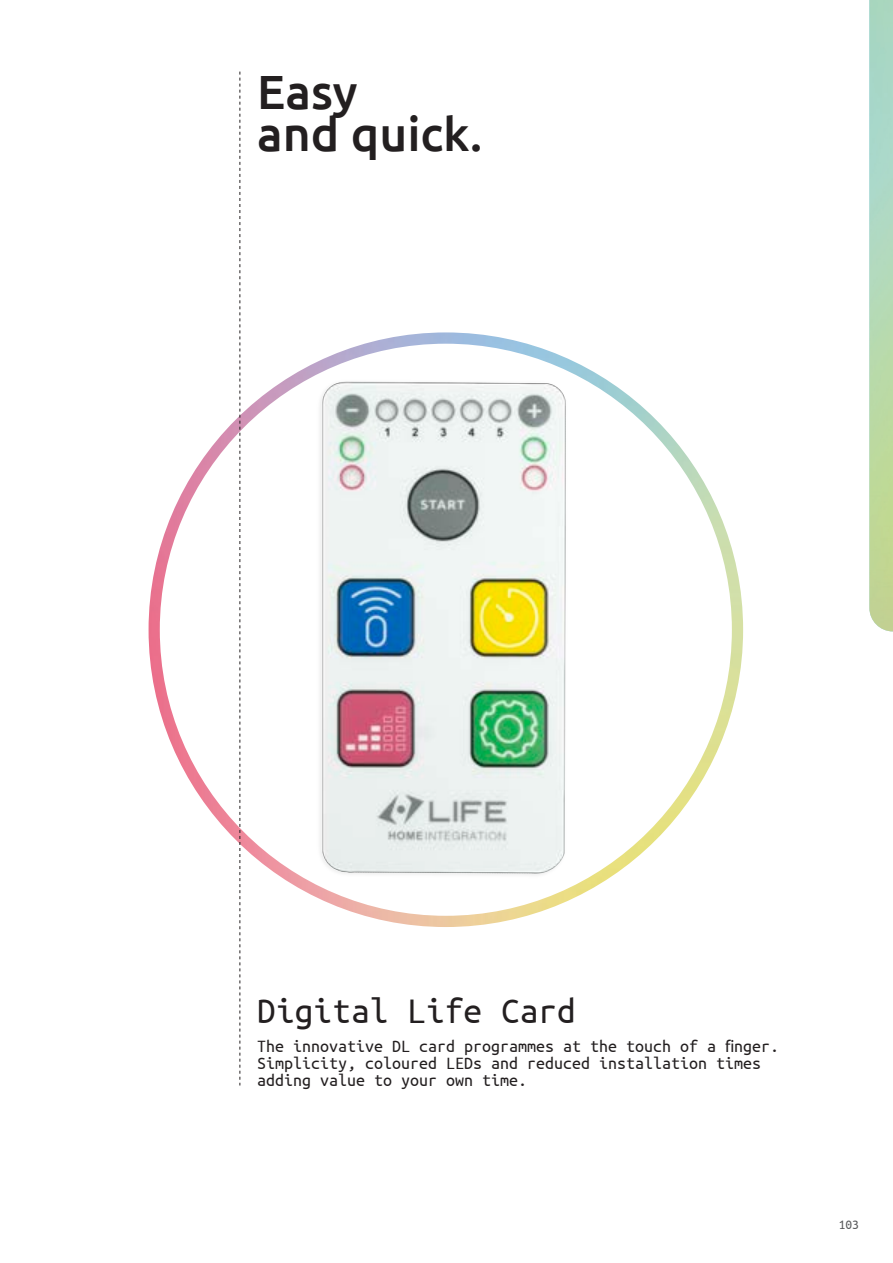
<style>
.page{position:relative;width:893px;height:1263px;background:#fff}
.page>*{position:absolute;margin:0;border:0;box-sizing:border-box;transform-origin:0 0}
.Titoli_Ubuntu_Regula{font:500 48px "Ubuntu";color:#231f20}
.testo_dim_1{font:37.5px "Ubuntu Mono";color:#231f20}
.testo_dim_1-2{font:18px/16.5px "Ubuntu Mono";color:#231f20}
.t1{font:13.5px "Ubuntu Mono";color:#57585a}
</style>
<div class="page">
<img style="left:149px;top:332px;width:594px;height:595px">
<img style="left:306px;top:371px;width:281px;height:511px">
<svg style="left:239px;top:72px;width:1px;height:1013px"></svg>
<img style="left:869px;top:0;width:24px;height:631px">
<p class="Titoli_Ubuntu_Regula" style="left:257px;top:61px;width:102px">Easy</p>
<p class="Titoli_Ubuntu_Regula" style="left:257px;top:103px;width:227px">and quick.</p>
<p class="testo_dim_1" style="left:257px;top:992px;width:320px">Digital Life Card</p>
<p class="testo_dim_1-2" style="left:257px;top:1038px;width:523px">The innovative DL card programmes at the touch of a finger.</p>
<p class="testo_dim_1-2" style="left:257px;top:1055px;width:505px">Simplicity, coloured LEDs and reduced installation times adding value to your own time.</p>
<p class="t1" style="left:839px;top:1218px;width:22px">103</p>
</div>
